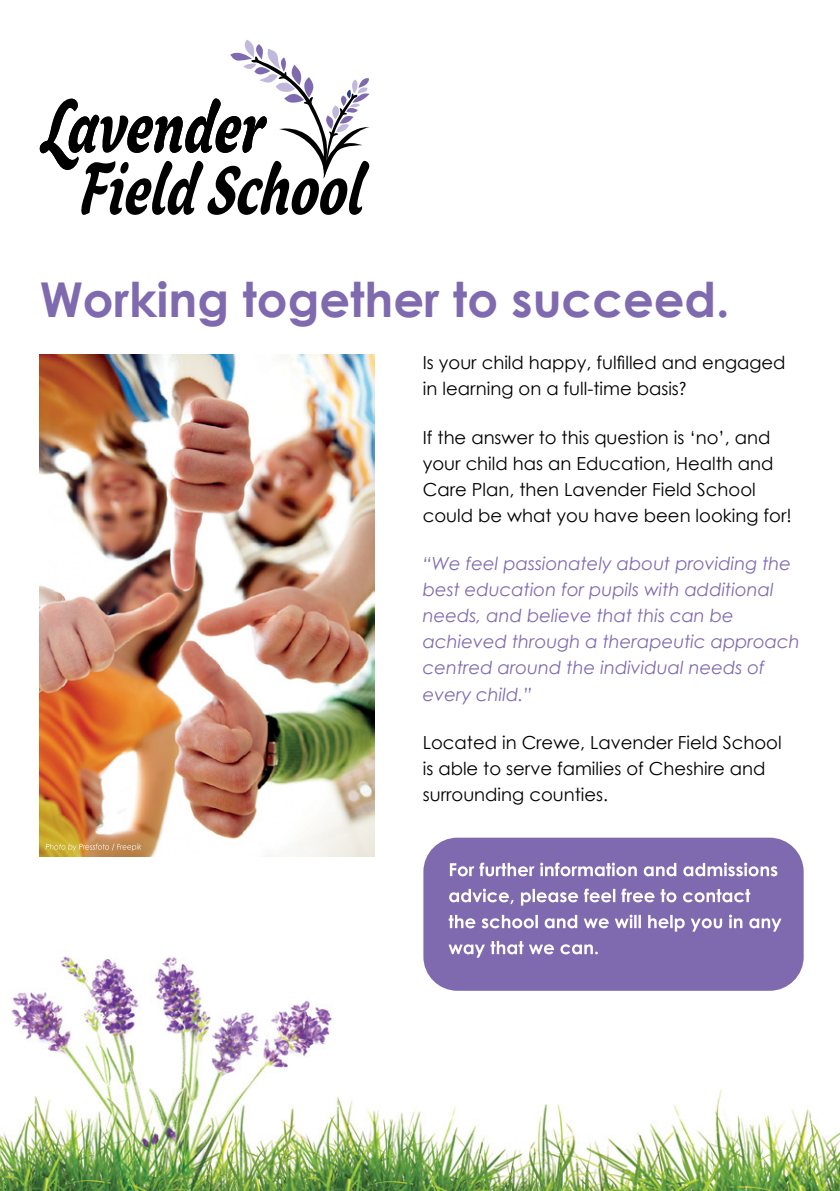
<style>
.page{position:relative;width:840px;height:1191px;background:#fff}
.page>*{position:absolute;margin:0;border:0;box-sizing:border-box;transform-origin:0 0}
.t1{font:700 48px "Century Gothic";color:#806aaf}
.t2{font:18px/26px "Century Gothic";color:#000}
.t3{font:italic 18px/26px "Century Gothic";color:#806aaf}
.s1{font-family:"News Gothic BT"}
</style>
<div class="page">
<img style="left:0;top:936px;width:839px;height:255px">
<div style="left:423px;top:837px;width:380px;height:153px;background:#806aaf;border-radius:34px"></div>
<svg style="left:448px;top:941px;width:149px;height:16px"></svg>
<svg style="left:448px;top:914px;width:333px;height:17px"></svg>
<svg style="left:449px;top:888px;width:300px;height:17px"></svg>
<svg style="left:449px;top:862px;width:328px;height:14px"></svg>
<img style="left:40px;top:354px;width:334px;height:503px">
<svg style="left:46px;top:843px;width:96px;height:8px"></svg>
<svg style="left:39px;top:40px;width:331px;height:175px"></svg>
<h1 class="t1" style="left:40px;top:269px;width:691px">Working together to succeed.</h1>
<p class="t2" style="left:422px;top:349px;width:364px">Is your child happy, fulfilled and engaged in learning on a full-time basis<span class="s1">?</span></p>
<p class="t2" style="left:422px;top:424px;width:370px">If the answer to this question is ‘no’, and your child has an Education, Health and Care Plan, then Lavender Field School could be what you have been looking for!</p>
<p class="t3" style="left:422px;top:551px;width:378px">“We feel passionately about providing the best education for pupils with additional needs, and believe that this can be achieved through a therapeutic approach centred around the individual needs of every child.”</p>
<p class="t2" style="left:422px;top:729px;width:360px">Located in Crewe, Lavender Field School is able to serve families of Cheshire and surrounding counties.</p>
</div>
